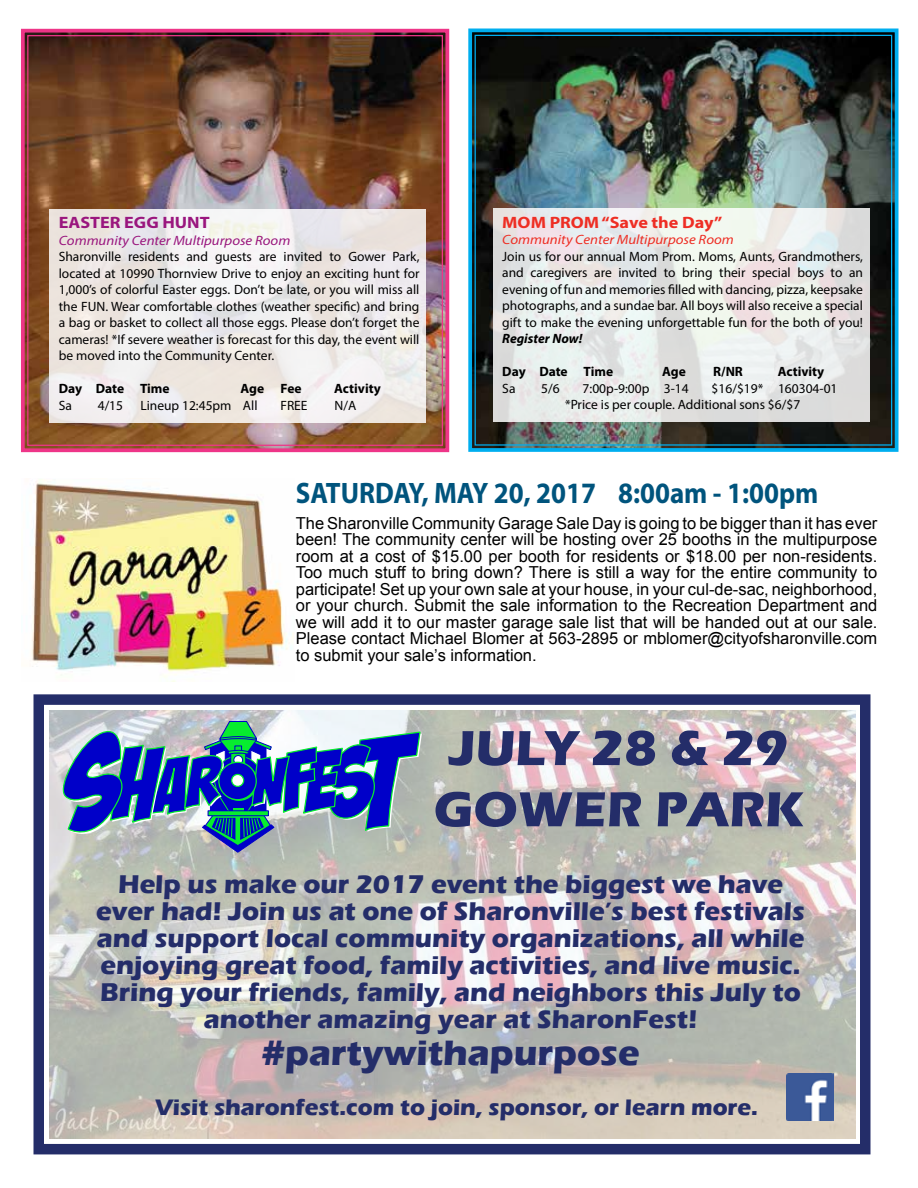
<style>
.page{position:relative;width:918px;height:1188px;background:#fff}
.page>*{position:absolute;margin:0;border:0;box-sizing:border-box;transform-origin:0 0}
.t1{font:700 51px/61.2px "Eras ITC";color:#242d69;text-align:center}
.t2{font:700 36.3px "Eras ITC";color:#242d69}
.t3{font:700 29.7px "Myriad Pro";color:#00547d;scale:.91 1}
.t4{font:700 26.4px/27px "Eras ITC";color:#242d69;text-align:center}
.t5{font:700 23.1px "Eras ITC";color:#242d69}
.t6{font:16.5px/16.5px "Arial";color:#000;text-align:justify}
.t7{font:700 16.5px "Myriad Pro";color:#ee2e24;scale:1.1 1}
.t8{font:700 16.5px "Myriad Pro";color:#9a167e;scale:1.1 1}
.t9{font:13.5px/16.5px "Myriad Pro";color:#000;text-align:justify}
.t10{font:700 13.5px "Myriad Pro";color:#000}
.t11{font:italic 13.5px "Myriad Pro";color:#ee2e24;scale:1.1 1}
.t12{font:italic 13.5px "Myriad Pro";color:#9a167e;scale:1.1 1}
.t13{font:italic 700 13.5px "Myriad Pro";color:#000}
</style>
<div class="page">
<img style="left:468px;top:28px;width:431px;height:424px">
<svg style="left:493px;top:208px;width:377px;height:214px"></svg>
<img style="left:21px;top:28px;width:429px;height:425px">
<svg style="left:50px;top:209px;width:376px;height:214px"></svg>
<img style="left:31px;top:479px;width:263px;height:203px">
<div style="left:34px;top:694px;width:837px;height:460px;background:#fff;border:10px solid #242d69"></div>
<img style="left:49px;top:711px;width:807px;height:428px">
<svg style="left:57px;top:721px;width:365px;height:132px;background:#6a81bd"></svg>
<img style="left:786px;top:1073px;width:48px;height:48px">
<p class="t8" style="left:59px;top:212px;width:139px">EASTER EGG HUNT</p>
<p class="t12" style="left:59px;top:232px;width:212px">Community Center Multipurpose Room</p>
<p class="t9" style="left:59px;top:248px;width:362px">Sharonville residents and guests are invited to Gower Park, located at 10990 Thornview Drive to enjoy an exciting hunt for 1,000’s of colorful Easter eggs. Don’t be late, or you will miss all the FUN. Wear comfortable clothes (weather specific) and bring a bag or basket to collect all those eggs. Please don’t forget the cameras! *If severe weather is forecast for this day, the event will be moved into the Community Center.</p>
<p class="t10" style="left:59px;top:380px;width:112px">Day Date Time</p>
<p class="t10" style="left:241px;top:380px;width:63px">Age Fee</p>
<p class="t10" style="left:334px;top:380px;width:48px">Activity</p>
<p class="t9" style="left:59px;top:397px;width:15px">Sa</p>
<p class="t9" style="left:98px;top:397px;width:27px">4/15</p>
<p class="t9" style="left:140px;top:397px;width:119px">Lineup 12:45pm All</p>
<p class="t9" style="left:280px;top:397px;width:29px">FREE</p>
<p class="t9" style="left:335px;top:397px;width:23px">N/A</p>
<p class="t7" style="left:502px;top:212px;width:201px">MOM PROM “Save the Day”</p>
<p class="t11" style="left:502px;top:231px;width:212px">Community Center Multipurpose Room</p>
<p class="t9" style="left:502px;top:248px;width:362px">Join us for our annual Mom Prom. Moms, Aunts, Grandmothers, and caregivers are invited to bring their special boys to an evening of fun and memories filled with dancing, pizza, keepsake photographs, and a sundae bar. All boys will also receive a special gift to make the evening unforgettable fun for the both of you!</p>
<p class="t13" style="left:502px;top:330px;width:82px">Register Now!</p>
<p class="t10" style="left:502px;top:363px;width:112px">Day Date Time</p>
<p class="t10" style="left:662px;top:363px;width:25px">Age</p>
<p class="t10" style="left:713px;top:363px;width:31px">R/NR</p>
<p class="t10" style="left:778px;top:363px;width:48px">Activity</p>
<p class="t9" style="left:502px;top:380px;width:15px">Sa</p>
<p class="t9" style="left:541px;top:380px;width:20px">5/6</p>
<p class="t9" style="left:583px;top:380px;width:108px">7:00p-9:00p 3-14</p>
<p class="t9" style="left:565px;top:380px;width:274px;text-indent:147px">$16/$19* 160304-01 *Price is per couple. Additional sons $6/$7</p>
<h3 class="t3" style="left:296px;top:474px;width:576px">SATURDAY, MAY 20, 2017 8:00am - 1:00pm</h3>
<p class="t6" style="left:296px;top:515px;width:583px">The Sharonville Community Garage Sale Day is going to be bigger than it has ever been! The community center will be hosting over 25 booths in the multipurpose room at a cost of $15.00 per booth for residents or $18.00 per non-residents.<br>Too much stuff to bring down? There is still a way for the entire community to participate! Set up your own sale at your house, in your cul-de-sac, neighborhood, or your church. Submit the sale information to the Recreation Department and we will add it to our master garage sale list that will be handed out at our sale.<br>Please contact Michael Blomer at 563-2895 or mblomer@cityofsharonville.com to submit your sale’s information.</p>
<h1 class="t1" style="left:434px;top:718px;width:372px">JULY 28 &amp; 29<br>GOWER PARK</h1>
<p class="t4" style="left:96px;top:870px;width:710px">Help us make our 2017 event the biggest we have ever had! Join us at one of Sharonville’s best festivals and support local community organizations, all while enjoying great food, family activities, and live music.<br>Bring your friends, family, and neighbors this July to another amazing year at SharonFest!</p>
<h2 class="t2" style="left:262px;top:1032px;width:380px">#partywithapurpose</h2>
<h3 class="t5" style="left:155px;top:1094px;width:604px">Visit sharonfest.com to join, sponsor, or learn more.</h3>
</div>
